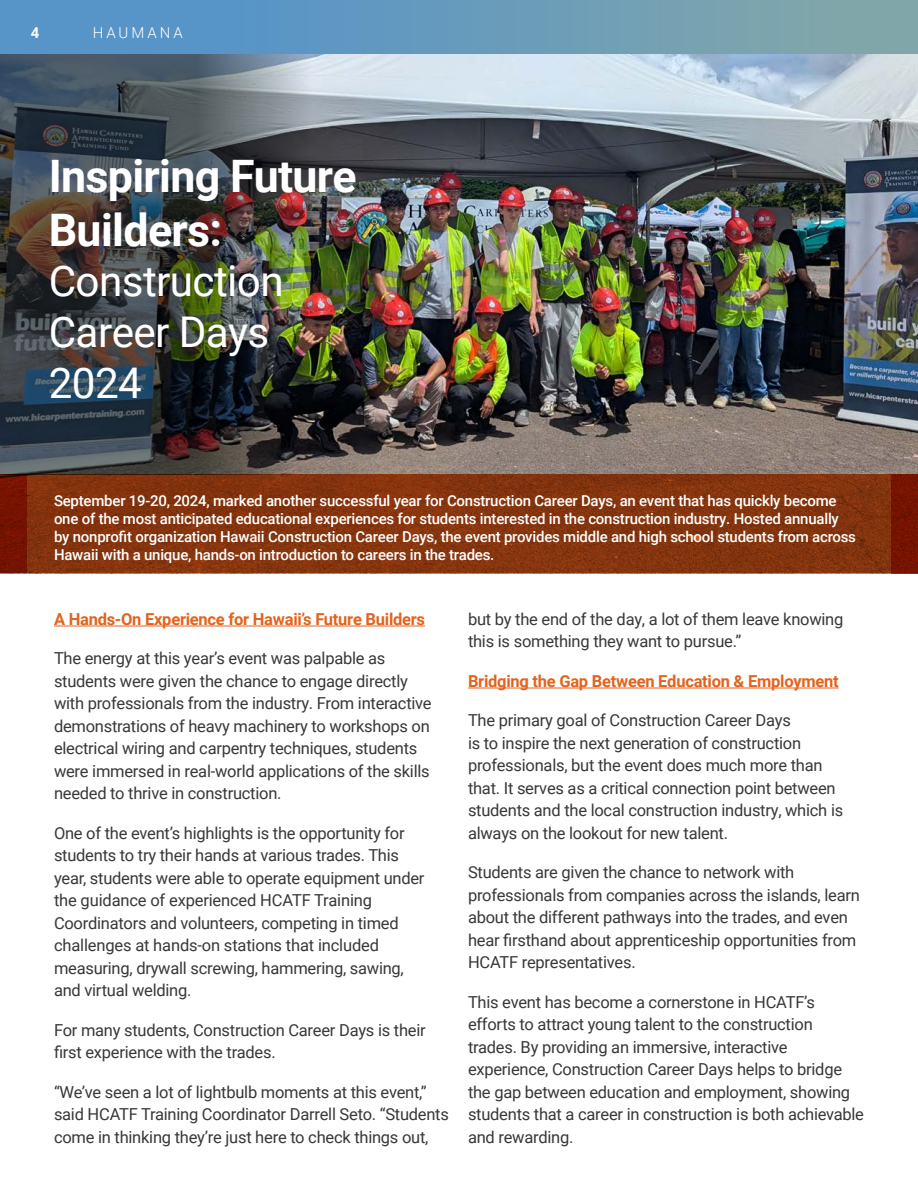
<style>
.page{position:relative;width:918px;height:1188px;background:#fff}
.page>*{position:absolute;margin:0;border:0;box-sizing:border-box;transform-origin:0 0}
.t1{font:700 44.85px/53.7px "Roboto";letter-spacing:-.015em;color:#fff}
.t2{font:42.3px/50.7px "Roboto";letter-spacing:-.015em;color:#fff}
.t3{font:16.5px/22.5px "Roboto";letter-spacing:-.015em;color:#373837}
.t4{font:700 16.5px "Roboto";letter-spacing:-.015em;color:#e3631d}
.t5{font:500 15px/18px "Roboto";letter-spacing:-.015em;color:#fff}
.t6{font:300 15px "Roboto";letter-spacing:.2em;color:#fff}
.t7{font:700 15px "Roboto";color:#fff}
</style>
<div class="page">
<img style="left:0;top:53px;width:918px;height:521px">
<hr style="left:54px;top:626px;width:371px;height:1px;background:#e3631d">
<hr style="left:468px;top:688px;width:371px;height:1px;background:#e3631d">
<svg style="left:27px;top:475px;width:864px;height:98px;background:#84340d"></svg>
<svg style="left:891px;top:475px;width:27px;height:99px;background:#741401"></svg>
<svg style="left:0;top:475px;width:27px;height:98px;background:#731300"></svg>
<img style="left:0;top:53px;width:412px;height:422px">
<div style="left:0;top:0;width:918px;height:53px;background:linear-gradient(to right,#4f90ce,#82a7a9)"></div>
<p class="t7" style="left:31px;top:22px;width:10px">4</p>
<p class="t6" style="left:93px;top:22px;width:92px">HAUMANA</p>
<p class="t1" style="left:49px;top:148px;width:310px">Inspiring Future<br>Builders:</p>
<p class="t2" style="left:49px;top:255px;width:236px">Construction<br>Career Days<br>2024</p>
<p class="t5" style="left:54px;top:491px;width:804px">September 19-20, 2024, marked another successful year for Construction Career Days, an event that has quickly become one of the most anticipated educational experiences for students interested in the construction industry. Hosted annually by nonprofit organization Hawaii Construction Career Days, the event provides middle and high school students from across Hawaii with a unique, hands-on introduction to careers in the trades.</p>
<p class="t4" style="left:54px;top:607px;width:373px">A Hands-On Experience for Hawaii’s Future Builders</p>
<p class="t3" style="left:54px;top:647px;width:379px">The energy at this year’s event was palpable as students were given the chance to engage directly with professionals from the industry. From interactive demonstrations of heavy machinery to workshops on electrical wiring and carpentry techniques, students were immersed in real-world applications of the skills needed to thrive in construction.</p>
<p class="t3" style="left:54px;top:821px;width:372px">One of the event’s highlights is the opportunity for students to try their hands at various trades. This year, students were able to operate equipment under the guidance of experienced HCATF Training Coordinators and volunteers, competing in timed challenges at hands-on stations that included measuring, drywall screwing, hammering, sawing, and virtual welding.</p>
<p class="t3" style="left:54px;top:1018px;width:373px">For many students, Construction Career Days is their first experience with the trades.</p>
<p class="t3" style="left:54px;top:1080px;width:396px">“We’ve seen a lot of lightbulb moments at this event,” said HCATF Training Coordinator Darrell Seto. “Students come in thinking they’re just here to check things out,</p>
<p class="t3" style="left:468px;top:607px;width:377px">but by the end of the day, a lot of them leave knowing this is something they want to pursue.”</p>
<p class="t4" style="left:468px;top:669px;width:372px">Bridging the Gap Between Education &amp; Employment</p>
<p class="t3" style="left:468px;top:709px;width:377px">The primary goal of Construction Career Days<br>is to inspire the next generation of construction professionals, but the event does much more than that. It serves as a critical connection point between students and the local construction industry, which is always on the lookout for new talent.</p>
<p class="t3" style="left:468px;top:861px;width:393px">Students are given the chance to network with professionals from companies across the islands, learn about the different pathways into the trades, and even hear firsthand about apprenticeship opportunities from HCATF representatives.</p>
<p class="t3" style="left:468px;top:990px;width:398px">This event has become a cornerstone in HCATF’s efforts to attract young talent to the construction trades. By providing an immersive, interactive experience, Construction Career Days helps to bridge the gap between education and employment, showing students that a career in construction is both achievable and rewarding.</p>
</div>
